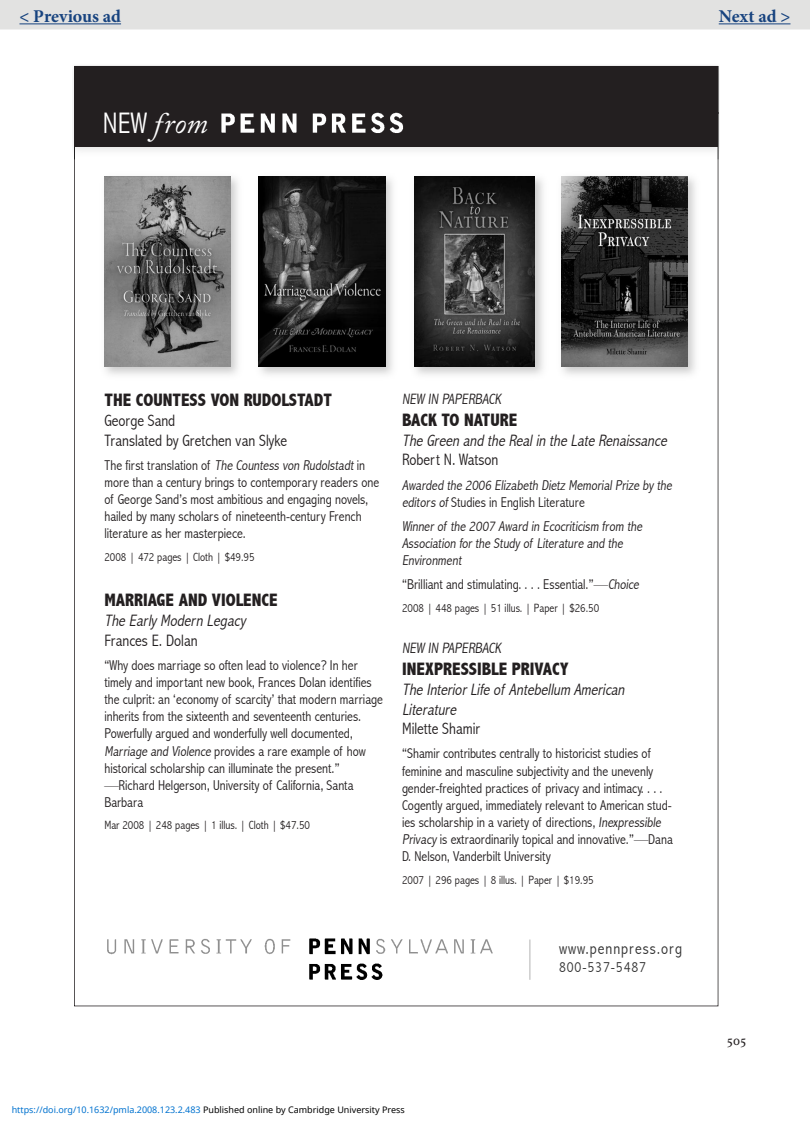
<style>
.page{position:relative;width:810px;height:1134px;background:#fff}
.page>*{position:absolute;margin:0;border:0;box-sizing:border-box;transform-origin:0 0}
.t1{font:300 condensed 29.7px "Abadi";color:#fff}
.t2{font:800 condensed 18px "Abadi";color:#231f20}
.Text{font:700 18px "Minion Pro";letter-spacing:-.005em;color:#17437f}
.t3{font:italic 300 condensed 16.5px/19.8px "Abadi";color:#231f20}
.t4{font:300 condensed 16.5px/19.8px "Abadi";color:#231f20}
.t5{font:300 condensed 16.5px "Abadi";letter-spacing:.06em;color:#323232}
.t6{font:300 condensed 15px "Abadi";color:#231f20}
.t7{font:300 condensed 15px "Abadi";letter-spacing:.06em;color:#323232}
.t8{font:300 condensed 14.25px/17.1px "Abadi";color:#231f20}
.t9{font:500 14.25px "Minion Pro";color:#231f20}
.t10{font:300 condensed 12px "Abadi";color:#231f20}
.t11{font:9px "Noto Sans";color:#0172cf}
.s1{font-style:normal}
.s2{color:#000}
</style>
<div class="page">
<img style="left:73px;top:65px;width:647px;height:95px">
<img style="left:74px;top:66px;width:644px;height:1px">
<img style="left:74px;top:147px;width:54px;height:13px">
<img style="left:664px;top:147px;width:54px;height:13px">
<div style="left:74px;top:67px;width:644px;height:80px;background:#231f20"></div>
<hr style="left:530px;top:940px;width:1px;height:40px;background:#b3b3b3">
<img style="left:420px;top:939px;width:73px;height:15px">
<img style="left:107px;top:938px;width:311px;height:42px">
<img style="left:104px;top:176px;width:134px;height:199px">
<img style="left:104px;top:176px;width:126px;height:190px">
<img style="left:258px;top:176px;width:135px;height:199px">
<img style="left:259px;top:176px;width:126px;height:190px">
<img style="left:414px;top:176px;width:129px;height:199px">
<img style="left:415px;top:176px;width:120px;height:190px">
<img style="left:561px;top:178px;width:134px;height:197px">
<img style="left:561px;top:176px;width:127px;height:190px">
<img style="left:221px;top:112px;width:183px;height:21px">
<div style="left:0;top:0;width:810px;height:30px;background:#e2e2e1"></div>
<hr style="left:20px;top:23px;width:101px;height:1px;background:#17437f">
<hr style="left:719px;top:23px;width:71px;height:1px;background:#17437f">
<p class="Text" style="left:20px;top:6px;width:103px">&lt; Previous ad</p>
<p class="Text" style="left:719px;top:6px;width:73px">Next ad &gt;</p>
<p class="t1" style="left:103px;top:106px;width:46px">NEW</p>
<p class="t2" style="left:104px;top:390px;width:229px">THE COUNTESS VON RUDOLSTADT</p>
<p class="t4" style="left:104px;top:411px;width:184px">George Sand<br>Translated by Gretchen van Slyke</p>
<p class="t8" style="left:104px;top:457px;width:276px">T he fir st tr anslation of The Countess von Rudolstadt in more than a century brings to contemporary readers one of George Sand’s most ambitious and engaging novels, hailed by many scholars of nineteenth-century French literature as her masterpiece.</p>
<p class="t10" style="left:104px;top:550px;width:152px">2008 | 472 pages | Cloth | $49.95</p>
<p class="t2" style="left:104px;top:590px;width:175px">MARRIAGE AND VIOLENCE</p>
<p class="t3" style="left:104px;top:611px;width:143px">The Early Modern Legacy<br><span class="s1">Frances E. Dolan</span></p>
<p class="t8" style="left:104px;top:657px;width:280px">“Why does marriage so often lead to violence? In her timely and important new book, Frances Dolan identifies the culprit: an ‘economy of scarcity’ that modern marriage inherits from the sixteenth and seventeenth centuries.<br>Powerfully argued and wonderfully well documented, Marriage and Violence provides a rare example of how historical scholarship can illuminate the present.” —Richard Helgerson, University of California, Santa Barbara</p>
<p class="t10" style="left:104px;top:818px;width:207px">Mar 2008 | 248 pages | 1 illus. | Cloth | $47.50</p>
<p class="t6" style="left:402px;top:391px;width:103px">NEW IN PAPERBACK</p>
<p class="t2" style="left:402px;top:409px;width:117px">BACK TO NATURE</p>
<p class="t3" style="left:402px;top:430px;width:270px">The Green and the Realin the Late Renaissance<br><span class="s1">Robert N. Watson</span></p>
<p class="t8" style="left:402px;top:476px;width:273px">Awarded the 2006 Elizabeth Dietz Memorial Prize by the editors of Studies in English Literature</p>
<p class="t8" style="left:402px;top:517px;width:244px">Winner of the 2007 Award in Ecocriticism from the<br>Association for the Study of Literature and the<br>Environment</p>
<p class="t8" style="left:402px;top:576px;width:241px">“Brilliant and stimulating. . . . Essential.”—Choice</p>
<p class="t10" style="left:402px;top:601px;width:199px">2008 | 448 pages | 51 illus. | Paper | $26.50</p>
<p class="t6" style="left:402px;top:640px;width:103px">NEW IN PAPERBACK</p>
<p class="t2" style="left:402px;top:659px;width:168px">INEXPRESSIBLE PRIVACY</p>
<p class="t3" style="left:402px;top:679px;width:227px">The InteriorLife of Antebellum American<br>Literature<br><span class="s1">Milette Shamir</span></p>
<p class="t8" style="left:402px;top:745px;width:272px">“Shamir contributes centrally to historicist studies of feminine and masculine subjectivity and the unevenly gender-freighted practices of privacy and intimacy. . . .<br>Cogently argued, immediately relevant to American stud&shy;ies scholarship in a variety of directions, Inexpressible Privacy is extraordinarily topical and innovative.”—Dana D. Nelson, Vanderbilt University</p>
<p class="t10" style="left:402px;top:873px;width:193px">2007 | 296 pages | 8 illus. | Paper | $19.95</p>
<p class="t5" style="left:559px;top:939px;width:125px">www.pennpress.org</p>
<p class="t7" style="left:559px;top:958px;width:89px">800-537-5487</p>
<p class="t11" style="left:12px;top:1103px;width:395px">https://doi.org/10.1632/pmla.2008.123.2.483 <span class="s2">Published online by Cambridge University Press</span></p>
<p class="t9" style="left:726px;top:1032px;width:22px">505</p>
</div>
